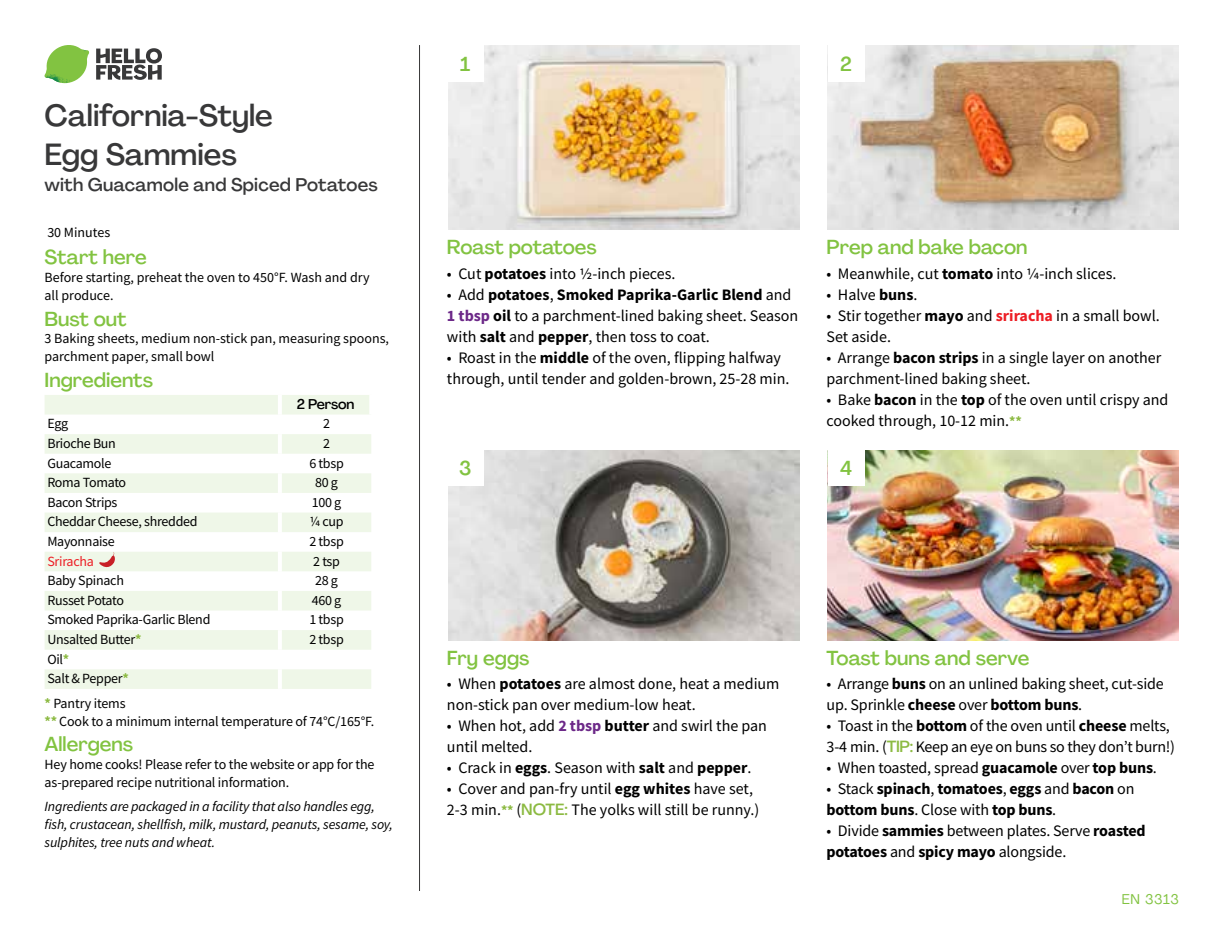
<style>
.page{position:relative;width:1224px;height:936px;background:#fff}
.page>*{position:absolute;margin:0;border:0;box-sizing:border-box;transform-origin:0 0}
.t1{font:500 30.2px/38.2px "Agrandir";color:#383839}
.t2{font:500 20px "Agrandir";color:#82c341}
.t3{font:500 18.2px "Agrandir";letter-spacing:.01em;color:#383839}
.t4{font:16px/21px "Source Sans Pro";color:#000}
.t5{font:16px/21px "Source Sans Pro";letter-spacing:-.02em;color:#000}
.t6{font:700 16px/21px "Source Sans Pro";letter-spacing:-.01em;color:#000}
.t7{font:14px/18px "Source Sans Pro";letter-spacing:-.015em;color:#000}
.t8{font:italic 14px/18px "Source Sans Pro";letter-spacing:-.01em;color:#000}
.t9{font:14px "Source Sans Pro";letter-spacing:-.02em;color:#ed1d24}
.t10{font:500 14px "Agrandir";letter-spacing:-.01em;color:#000}
.t11{font:14px "Agrandir";letter-spacing:.05em;color:#82c341}
.s1{font-weight:700;color:#8cba42}
.s2{font-weight:700}
.s3{font-weight:700;color:#6c2888}
.s4{font-weight:700;color:#ed1d24}
.s5{font-weight:700;font-size:14px;color:#8cba42}
.s6{font-family:"Agrandir";font-weight:500;color:#8cba42}
.s7{font-weight:400}
</style>
<div class="page">
<svg style="left:96px;top:48px;width:66px;height:32px"></svg>
<svg style="left:48px;top:45px;width:40px;height:26px"></svg>
<img style="left:69px;top:45px;width:20px;height:17px">
<img style="left:47px;top:59px;width:38px;height:8px">
<img style="left:44px;top:62px;width:40px;height:22px">
<img style="left:68px;top:67px;width:17px;height:16px">
<hr style="left:419px;top:45px;width:1px;height:846px;background:#383839">
<svg style="left:45px;top:395px;width:326px;height:294px;fill:#eff7e8"></svg>
<hr style="left:278px;top:395px;width:4px;height:20px;background:#fff">
<hr style="left:369px;top:395px;width:4px;height:20px;background:#fff">
<hr style="left:278px;top:415px;width:4px;height:19px;background:#fff">
<hr style="left:278px;top:434px;width:4px;height:20px;background:#fff">
<hr style="left:278px;top:454px;width:4px;height:19px;background:#fff">
<hr style="left:278px;top:473px;width:4px;height:20px;background:#fff">
<hr style="left:278px;top:493px;width:4px;height:20px;background:#fff">
<hr style="left:278px;top:513px;width:4px;height:19px;background:#fff">
<hr style="left:278px;top:532px;width:4px;height:20px;background:#fff">
<hr style="left:278px;top:552px;width:4px;height:19px;background:#fff">
<hr style="left:278px;top:571px;width:4px;height:20px;background:#fff">
<hr style="left:278px;top:591px;width:4px;height:20px;background:#fff">
<hr style="left:278px;top:611px;width:4px;height:19px;background:#fff">
<hr style="left:278px;top:630px;width:4px;height:20px;background:#fff">
<hr style="left:278px;top:650px;width:4px;height:19px;background:#fff">
<hr style="left:278px;top:669px;width:4px;height:20px;background:#fff">
<img style="left:448px;top:45px;width:351px;height:184px">
<img style="left:448px;top:450px;width:351px;height:190px">
<img style="left:828px;top:45px;width:351px;height:184px">
<img style="left:828px;top:450px;width:351px;height:190px">
<div style="left:447px;top:45px;width:37px;height:37px;background:#fff"></div>
<div style="left:447px;top:450px;width:37px;height:36px;background:#fff"></div>
<div style="left:828px;top:45px;width:36px;height:37px;background:#fff"></div>
<div style="left:828px;top:450px;width:36px;height:36px;background:#fff"></div>
<svg style="left:99px;top:552px;width:16px;height:19px"></svg>
<h1 class="t1" style="left:45px;top:96px;width:230px">California-Style<br>Egg Sammies</h1>
<p class="t3" style="left:45px;top:173px;width:335px">with Guacamole and Spiced Potatoes</p>
<p class="t7" style="left:47px;top:224px;width:64px">30 Minutes</p>
<p class="t2" style="left:45px;top:245px;width:104px">Start here</p>
<p class="t7" style="left:45px;top:268px;width:327px">Before starting, preheat the oven to 450°F. Wash and dry all produce.</p>
<p class="t2" style="left:45px;top:306px;width:84px">Bust out</p>
<p class="t7" style="left:45px;top:330px;width:346px">3 Baking sheets, medium non-stick pan, measuring spoons, parchment paper, small bowl</p>
<p class="t2" style="left:45px;top:368px;width:110px">Ingredients</p>
<p class="t10" style="left:297px;top:395px;width:59px">2 Person</p>
<p class="t7" style="left:47px;top:415px;width:22px">Egg</p>
<p class="t7" style="left:323px;top:415px;width:8px">2</p>
<p class="t7" style="left:47px;top:434px;width:70px">Brioche Bun</p>
<p class="t7" style="left:323px;top:434px;width:8px">2</p>
<p class="t7" style="left:47px;top:454px;width:66px">Guacamole</p>
<p class="t7" style="left:309px;top:454px;width:36px">6 tbsp</p>
<p class="t7" style="left:47px;top:473px;width:80px">Roma Tomato</p>
<p class="t7" style="left:315px;top:473px;width:24px">80 g</p>
<p class="t7" style="left:47px;top:493px;width:72px">Bacon Strips</p>
<p class="t7" style="left:312px;top:493px;width:31px">100 g</p>
<p class="t7" style="left:47px;top:513px;width:152px">Cheddar Cheese, shredded</p>
<p class="t7" style="left:309px;top:513px;width:36px">1/4 cup</p>
<p class="t7" style="left:47px;top:532px;width:69px">Mayonnaise</p>
<p class="t7" style="left:309px;top:532px;width:36px">2 tbsp</p>
<p class="t9" style="left:47px;top:552px;width:48px">Sriracha</p>
<p class="t7" style="left:313px;top:552px;width:28px">2 tsp</p>
<p class="t7" style="left:47px;top:571px;width:78px">Baby Spinach</p>
<p class="t7" style="left:315px;top:571px;width:24px">28 g</p>
<p class="t7" style="left:47px;top:591px;width:78px">Russet Potato</p>
<p class="t7" style="left:312px;top:591px;width:31px">460 g</p>
<p class="t7" style="left:47px;top:611px;width:165px">Smoked Paprika-Garlic Blend</p>
<p class="t7" style="left:309px;top:611px;width:36px">1 tbsp</p>
<p class="t7" style="left:47px;top:630px;width:96px">Unsalted Butter<span class="s1">*</span></p>
<p class="t7" style="left:309px;top:630px;width:36px">2 tbsp</p>
<p class="t7" style="left:47px;top:649px;width:83px;line-height:19.6px">Oil<span class="s1">*<br></span>Salt &amp; Pepper<span class="s1">*</span></p>
<p class="t7" style="left:45px;top:694px;width:331px"><span class="s1">*</span> Pantry items<br><span class="s1">**</span> Cook to a minimum internal temperature of 74°C/165°F.</p>
<p class="t2" style="left:45px;top:732px;width:90px">Allergens</p>
<p class="t7" style="left:45px;top:756px;width:331px">Hey home cooks! Please refer to the website or app for the as-prepared recipe nutritional information.</p>
<p class="t8" style="left:45px;top:797px;width:350px">Ingredients are packaged in a facility that also handles egg, fish, crustacean, shellfish, milk, mustard, peanuts, sesame, soy, sulphites, tree nuts and wheat.</p>
<p class="t2" style="left:460px;top:51px;width:12px">1</p>
<p class="t2" style="left:840px;top:51px;width:13px">2</p>
<p class="t2" style="left:447px;top:235px;width:151px">Roast potatoes</p>
<p class="t4" style="left:447px;top:263px;width:230px">• Cut <span class="s2">potatoes</span> into 1/2-inch pieces.</p>
<p class="t4" style="left:447px;top:284px;width:353px">• Add <span class="s2">potatoes</span>, <span class="s2">Smoked Paprika-Garlic Blend</span> and<br><span class="s3">1 tbsp</span> <span class="s2">oil</span> to a parchment-lined baking sheet. Season with <span class="s2">salt</span> and <span class="s2">pepper</span>, then toss to coat.</p>
<p class="t4" style="left:447px;top:347px;width:344px">• Roast in the <span class="s2">middle</span> of the oven, flipping halfway through, until tender and golden-brown, 25-28 min.</p>
<p class="t2" style="left:459px;top:456px;width:14px">3</p>
<p class="t2" style="left:827px;top:235px;width:202px">Prep and bake bacon</p>
<p class="t4" style="left:827px;top:263px;width:291px">• Meanwhile, cut <span class="s2">tomato</span> into 1/4-inch slices.</p>
<p class="t4" style="left:827px;top:284px;width:92px">• Halve <span class="s2">buns</span>.</p>
<p class="t4" style="left:827px;top:305px;width:335px">• Stir together <span class="s2">mayo</span> and <span class="s4">sriracha</span> in a small bowl.<br>Set aside.</p>
<p class="t4" style="left:827px;top:347px;width:336px">• Arrange <span class="s2">bacon strips</span> in a single layer on another parchment-lined baking sheet.</p>
<p class="t4" style="left:827px;top:389px;width:343px">• Bake <span class="s2">bacon</span> in the <span class="s2">top</span> of the oven until crispy and cooked through, 10-12 min.<span class="s5">**</span></p>
<p class="t2" style="left:840px;top:456px;width:14px">4</p>
<p class="t2" style="left:447px;top:646px;width:84px">Fry eggs</p>
<p class="t4" style="left:447px;top:674px;width:334px">• When <span class="s2">potatoes</span> are almost done, heat a medium non-stick pan over medium-low heat.</p>
<p class="t4" style="left:447px;top:716px;width:321px">• When hot, add <span class="s3">2 tbsp</span> <span class="s2">butter</span> and swirl the pan until melted.</p>
<p class="t4" style="left:447px;top:758px;width:306px">• Crack in <span class="s2">eggs</span>. Season with <span class="s2">salt</span> and <span class="s2">pepper</span>.</p>
<p class="t4" style="left:447px;top:779px;width:314px">• Cover and pan-fry until <span class="s2">egg whites</span> have set,<br>2-3 min.<span class="s5">**</span> (<span class="s6">NOTE:</span> The yolks will still be runny.)</p>
<p class="t2" style="left:827px;top:646px;width:204px">Toast buns and serve</p>
<p class="t4" style="left:827px;top:674px;width:339px">• Arrange <span class="s2">buns</span> on an unlined baking sheet, cut-side up. Sprinkle <span class="s2">cheese</span> over <span class="s2">bottom buns</span>.</p>
<p class="t5" style="left:827px;top:716px;width:350px">• Toast in the <span class="s2">bottom</span> of the oven until <span class="s2">cheese</span> melts,<br>3-4 min. (<span class="s6">TIP:</span> Keep an eye on buns so they don’t burn!)</p>
<p class="t4" style="left:827px;top:758px;width:332px">• When toasted, spread <span class="s2">guacamole</span> over <span class="s2">top buns</span>.</p>
<p class="t6" style="left:827px;top:778px;width:309px"><span class="s7">• Stack</span> spinach<span class="s7">,</span> tomatoes<span class="s7">,</span> eggs <span class="s7">and</span> bacon <span class="s7">on </span>bottom buns<span class="s7">. Close with</span> top buns<span class="s7">.</span></p>
<p class="t4" style="left:827px;top:821px;width:321px">• Divide <span class="s2">sammies</span> between plates. Serve <span class="s2">roasted potatoes</span> and <span class="s2">spicy mayo</span> alongside.</p>
<p class="t11" style="left:1122px;top:890px;width:59px">EN 3313</p>
</div>
